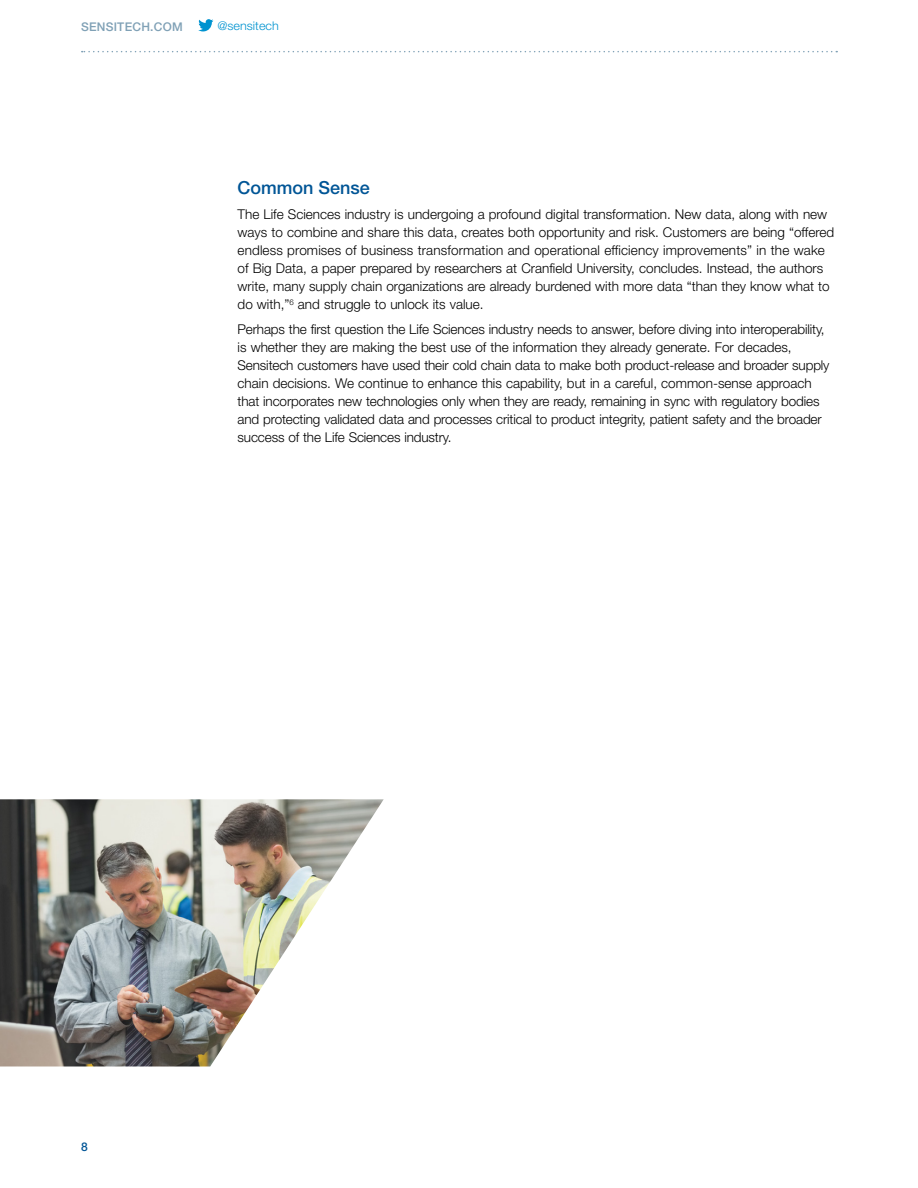
<style>
.page{position:relative;width:918px;height:1188px;background:#fff}
.page>*{position:absolute;margin:0;border:0;box-sizing:border-box;transform-origin:0 0}
.t1{font:500 18px "Helvetica Neue LT Std";color:#005596}
.t2{font:300 13.5px/18px "Helvetica Neue LT Std";color:#000}
.t3{font:500 12px "Helvetica Neue LT Std";letter-spacing:.02em;color:#80a1b6}
.t4{font:300 12px "Helvetica Neue LT Std";color:#0093d0;scale:1.05 1}
.t5{font:500 12px "Helvetica Neue LT Std";color:#005596}
</style>
<div class="page">
<svg style="left:82px;top:51px;width:755px;height:1px"></svg>
<svg style="left:198px;top:19px;width:15px;height:12px"></svg>
<img style="left:0;top:799px;width:384px;height:267px">
<p class="t3" style="left:81px;top:19px;width:103px">SENSITECH.COM</p>
<p class="t4" style="left:217px;top:19px;width:60px">@sensitech</p>
<h1 class="t1" style="left:238px;top:177px;width:134px">Common Sense</h1>
<p class="t2" style="left:238px;top:205px;width:598px">The Life Sciences industry is undergoing a profound digital transformation. New data, along with new ways to combine and share this data, creates both opportunity and risk. Customers are being “offered endless promises of business transformation and operational efficiency improvements” in the wake of Big Data, a paper prepared by researchers at Cranfield University, concludes. Instead, the authors write, many supply chain organizations are already burdened with more data “than they know what to do with,”<sup>6</sup> and struggle to unlock its value.</p>
<p class="t2" style="left:238px;top:320px;width:593px">Perhaps the first question the Life Sciences industry needs to answer, before diving into interoperability, is whether they are making the best use of the information they already generate. For decades, Sensitech customers have used their cold chain data to make both product-release and broader supply chain decisions. We continue to enhance this capability, but in a careful, common-sense approach that incorporates new technologies only when they are ready, remaining in sync with regulatory bodies and protecting validated data and processes critical to product integrity, patient safety and the broader success of the Life Sciences industry.</p>
<p class="t5" style="left:81px;top:1140px;width:8px">8</p>
</div>
